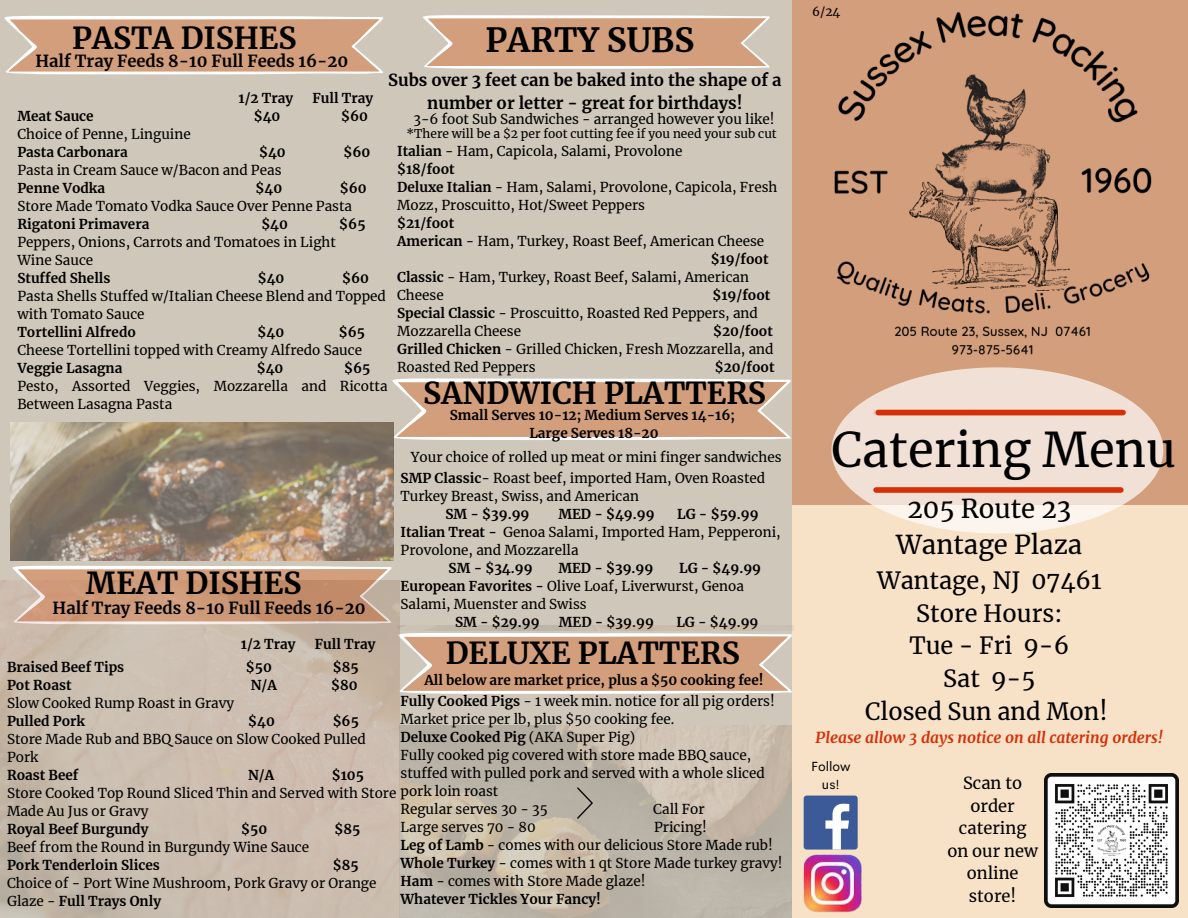
<style>
.page{position:relative;width:1188px;height:918px;background:#cfc8ba}
.page>*{position:absolute;margin:0;border:0;box-sizing:border-box;transform-origin:0 0}
.t1{font:47.25px "Merriweather";color:#000}
.t2{font:700 33px "Merriweather";color:#000}
.t3{font:700 30px "Merriweather";color:#000}
.t4{font:25.65px/36px "Merriweather";color:#000;text-align:center}
.t5{font:23.55px/32.7px "Merriweather";color:#000;text-align:center}
.t6{font:700 16.5px/22.5px "Merriweather";color:#000;text-align:center}
.t7{font:16.5px/22.5px "Merriweather";color:#000;text-align:center}
.t8{font:italic 700 15.3px "Merriweather";color:#d62f07}
.t9{font:13.5px/18px "Merriweather";color:#000}
.t10{font:700 13.5px/18px "Merriweather";color:#000;text-align:center}
.t11{font:13.35px/18px "Cerebri Sans";color:#000;text-align:center}
.t12{font:12px "Merriweather";color:#000}
.s1{font-weight:700}
</style>
<div class="page">
<div style="left:792px;top:0;width:396px;height:507px;background:#d39e7b"></div>
<img style="left:834px;top:12px;width:318px;height:343px">
<div style="left:792px;top:505px;width:396px;height:413px;background:#f7e2c8"></div>
<svg style="left:831px;top:367px;width:332px;height:166px;fill:#f1e0d5"></svg>
<div style="left:876px;top:487px;width:245px;height:6px;background:#d62f07"></div>
<svg style="left:423px;top:15px;width:347px;height:54px"></svg>
<svg style="left:392px;top:378px;width:399px;height:63px"></svg>
<svg style="left:399px;top:631px;width:393px;height:64px"></svg>
<svg style="left:4px;top:16px;width:380px;height:59px"></svg>
<svg style="left:8px;top:565px;width:388px;height:16px"></svg>
<img style="left:399px;top:726px;width:393px;height:192px">
<img style="left:0;top:581px;width:399px;height:337px">
<div style="left:878px;top:410px;width:245px;height:5px;background:#d62f07"></div>
<img style="left:1045px;top:773px;width:134px;height:134px">
<div style="left:804px;top:796px;width:54px;height:54px;background:#3d5a98;border-radius:3px"></div>
<svg style="left:825px;top:804px;width:24px;height:46px"></svg>
<img style="left:804px;top:854px;width:58px;height:59px">
<img style="left:11px;top:422px;width:382px;height:139px">
<p class="t3" style="left:72px;top:20px;width:226px">PASTA DISHES</p>
<h3 class="t2" style="left:485px;top:20px;width:211px">PARTY SUBS</h3>
<h3 class="t6" style="left:388px;top:69px;width:395px">Subs over 3 feet can be baked into the shape of a number or letter - great for birthdays!</h3>
<h5 class="t9" style="left:414px;top:110px;width:362px">3-6 foot Sub Sandwiches - arranged however you like!</h5>
<p class="t6" style="left:36px;top:50px;width:314px">Half Tray Feeds 8-10 Full Feeds 16-20</p>
<p class="t10" style="left:239px;top:90px;width:56px">1/2 Tray</p>
<p class="t10" style="left:313px;top:90px;width:62px">Full Tray</p>
<h5 class="t10" style="left:17px;top:107px;width:78px">Meat Sauce</h5>
<h5 class="t10" style="left:254px;top:107px;width:28px">$40</h5>
<h5 class="t10" style="left:341px;top:107px;width:28px">$60</h5>
<h5 class="t9" style="left:17px;top:125px;width:175px">Choice of Penne, Linguine<br><span class="s1">Pasta Carbonara</span></h5>
<h4 class="t12" style="left:407px;top:126px;width:372px">*There will be a $2 per foot cutting fee if you need your sub cut</h4>
<p class="t9" style="left:397px;top:142px;width:287px"><span class="s1">Italian</span> - Ham, Capicola, Salami, Provolone</p>
<p class="t10" style="left:397px;top:160px;width:59px">$18/foot</p>
<p class="t9" style="left:397px;top:178px;width:382px"><span class="s1">Deluxe Italian</span> - Ham, Salami, Provolone, Capicola, Fresh</p>
<p class="t9" style="left:397px;top:196px;width:249px">Mozz, Proscuitto, Hot/Sweet Peppers</p>
<p class="t10" style="left:397px;top:214px;width:59px">$21/foot</p>
<p class="t9" style="left:397px;top:232px;width:369px"><span class="s1">American</span> - Ham, Turkey, Roast Beef, American Cheese</p>
<p class="t10" style="left:711px;top:250px;width:59px">$19/foot</p>
<p class="t9" style="left:397px;top:268px;width:353px"><span class="s1">Classic</span> - Ham, Turkey, Roast Beef, Salami, American</p>
<p class="t9" style="left:397px;top:286px;width:48px">Cheese</p>
<h5 class="t10" style="left:259px;top:143px;width:28px">$40</h5>
<h5 class="t10" style="left:343px;top:143px;width:28px">$60</h5>
<h5 class="t9" style="left:17px;top:161px;width:266px">Pasta in Cream Sauce w/Bacon and Peas<br><span class="s1">Penne Vodka</span></h5>
<h5 class="t9" style="left:17px;top:179px;width:351px;text-indent:322px"><span class="s1">$60<br></span>Store Made Tomato Vodka Sauce Over Penne Pasta<br><span class="s1">Rigatoni Primavera</span></h5>
<h5 class="t10" style="left:255px;top:179px;width:28px">$40</h5>
<h5 class="t10" style="left:261px;top:215px;width:28px">$40</h5>
<h5 class="t10" style="left:339px;top:215px;width:28px">$65</h5>
<h5 class="t9" style="left:17px;top:233px;width:320px">Peppers, Onions, Carrots and Tomatoes in Light<br>Wine Sauce<br><span class="s1">Stuffed Shells</span></h5>
<h5 class="t9" style="left:17px;top:269px;width:370px;text-indent:325px"><span class="s1">$60<br></span>Pasta Shells Stuffed w/Italian Cheese Blend and Topped with Tomato Sauce<br><span class="s1">Tortellini Alfredo</span></h5>
<h5 class="t10" style="left:258px;top:269px;width:28px">$40</h5>
<p class="t9" style="left:397px;top:286px;width:375px;text-indent:315px"><span class="s1">$19/foot<br>Special Classic</span> - Proscuitto, Roasted Red Peppers, and<br>Mozzarella Cheese</p>
<p class="t9" style="left:397px;top:322px;width:378px;text-align:justify;text-indent:316px"><span class="s1">$20/foot Grilled Chicken</span> - Grilled Chicken, Fresh Mozzarella, and Roasted Red Peppers</p>
<h5 class="t9" style="left:17px;top:323px;width:349px;text-indent:321px"><span class="s1">$65<br></span>Cheese Tortellini topped with Creamy Alfredo Sauce<br><span class="s1">Veggie Lasagna</span></h5>
<h5 class="t10" style="left:258px;top:323px;width:28px">$40</h5>
<p class="t10" style="left:715px;top:358px;width:61px">$20/foot</p>
<h5 class="t9" style="left:17px;top:359px;width:372px;text-indent:327px"><span class="s1">$65<br></span>Pesto, Assorted Veggies, Mozzarella and Ricotta<br>Between Lasagna Pasta</h5>
<h5 class="t10" style="left:257px;top:359px;width:28px">$40</h5>
<h6 class="t3" style="left:423px;top:375px;width:344px">SANDWICH PLATTERS</h6>
<p class="t10" style="left:450px;top:406px;width:287px">Small Serves 10-12; Medium Serves 14-16;<br>Large Serves 18-20</p>
<h2 class="t3" style="left:86px;top:565px;width:217px">MEAT DISHES</h2>
<p class="t6" style="left:53px;top:597px;width:314px">Half Tray Feeds 8-10 Full Feeds 16-20</p>
<h6 class="t9" style="left:411px;top:449px;width:372px">Your choice of rolled up meat or mini finger sandwiches</h6>
<h1 class="t9" style="left:401px;top:469px;width:366px"><span class="s1">SMP Classic</span>- Roast beef, imported Ham, Oven Roasted</h1>
<h1 class="t9" style="left:401px;top:487px;width:240px">Turkey Breast, Swiss, and American</h1>
<h1 class="t10" style="left:445px;top:505px;width:86px">SM - $39.99</h1>
<h1 class="t10" style="left:558px;top:505px;width:98px">MED - $49.99</h1>
<h1 class="t10" style="left:677px;top:505px;width:83px">LG - $59.99</h1>
<h1 class="t9" style="left:401px;top:523px;width:382px"><span class="s1">Italian Treat -</span> Genoa Salami, Imported Ham, Pepperoni,</h1>
<h1 class="t9" style="left:401px;top:541px;width:180px">Provolone, and Mozzarella</h1>
<h1 class="t10" style="left:449px;top:559px;width:86px">SM - $34.99</h1>
<h1 class="t10" style="left:558px;top:559px;width:97px">MED - $39.99</h1>
<h1 class="t10" style="left:679px;top:559px;width:84px">LG - $49.99</h1>
<h1 class="t9" style="left:401px;top:577px;width:345px"><span class="s1">European Favorites -</span> Olive Loaf, Liverwurst, Genoa</h1>
<h1 class="t9" style="left:401px;top:595px;width:188px">Salami, Muenster and Swiss</h1>
<h1 class="t10" style="left:455px;top:613px;width:86px">SM - $29.99</h1>
<h1 class="t10" style="left:559px;top:613px;width:97px">MED - $39.99</h1>
<h1 class="t10" style="left:676px;top:613px;width:84px">LG - $49.99</h1>
<h4 class="t10" style="left:241px;top:635px;width:56px">1/2 Tray</h4>
<h4 class="t10" style="left:315px;top:635px;width:62px">Full Tray</h4>
<h6 class="t3" style="left:446px;top:635px;width:296px">DELUXE PLATTERS</h6>
<p class="t9" style="left:401px;top:692px;width:376px"><span class="s1">Fully Cooked Pigs</span> - 1 week min. notice for all pig orders!<br>Market price per lb, plus $50 cooking fee.<br><span class="s1">Deluxe Cooked Pig</span> (AKA Super Pig)<br>Fully cooked pig covered with store made BBQ sauce, stuffed with pulled pork and served with a whole sliced pork loin roast<br>Regular serves 30 - 35</p>
<h6 class="t10" style="left:7px;top:659px;width:119px">Braised Beef Tips</h6>
<h6 class="t10" style="left:246px;top:659px;width:28px">$50</h6>
<h6 class="t10" style="left:333px;top:659px;width:27px">$85</h6>
<h6 class="t10" style="left:7px;top:677px;width:66px">Pot Roast</h6>
<h6 class="t10" style="left:251px;top:677px;width:28px">N/A</h6>
<h6 class="t10" style="left:331px;top:677px;width:28px">$80</h6>
<h6 class="t9" style="left:7px;top:695px;width:229px">Slow Cooked Rump Roast in Gravy<br><span class="s1">Pulled Pork</span></h6>
<h2 class="t10" style="left:424px;top:671px;width:341px">All below are market price, plus a $50 cooking fee!</h2>
<h6 class="t9" style="left:7px;top:713px;width:360px;text-indent:326px"><span class="s1">$65<br></span>Store Made Rub and BBQ Sauce on Slow Cooked Pulled<br>Pork<br><span class="s1">Roast Beef</span></h6>
<h6 class="t10" style="left:248px;top:713px;width:28px">$40</h6>
<h6 class="t9" style="left:7px;top:767px;width:391px;text-indent:325px"><span class="s1">$105<br></span>Store Cooked Top Round Sliced Thin and Served with Store<br>Made Au Jus or Gravy<br><span class="s1">Royal Beef Burgundy</span></h6>
<h6 class="t10" style="left:248px;top:767px;width:28px">N/A</h6>
<p class="t9" style="left:653px;top:800px;width:53px">Call For</p>
<p class="t9" style="left:401px;top:818px;width:384px;text-indent:254px">Pricing!<br><span class="s1">Leg of Lamb</span> - comes with our delicious Store Made rub!<br><span class="s1">Whole Turkey</span> - comes with 1 qt Store Made turkey gravy!<br><span class="s1">Ham</span> - comes with Store Made glaze!<br><span class="s1">Whatever Tickles Your Fancy!</span></p>
<p class="t9" style="left:401px;top:818px;width:137px">Large serves 70 - 80</p>
<h6 class="t10" style="left:241px;top:821px;width:28px">$50</h6>
<h6 class="t10" style="left:335px;top:821px;width:27px">$85</h6>
<h6 class="t9" style="left:7px;top:839px;width:304px">Beef from the Round in Burgundy Wine Sauce<br><span class="s1">Pork Tenderloin Slices</span></h6>
<h6 class="t9" style="left:7px;top:857px;width:371px;text-indent:326px"><span class="s1">$85<br></span>Choice of - Port Wine Mushroom, Pork Gravy or Orange<br>Glaze - <span class="s1">Full Trays Only</span></h6>
<p class="t12" style="left:812px;top:5px;width:30px">6/24</p>
<p class="t1" style="left:831px;top:421px;width:346px">Catering Menu</p>
<h2 class="t4" style="left:896px;top:491px;width:188px">205 Route 23<br>Wantage Plaza</h2>
<h2 class="t5" style="left:865px;top:565px;width:244px">Wantage, NJ 07461<br>Store Hours:<br>Tue - Fri 9-6<br>Sat 9-5<br>Closed Sun and Mon!</h2>
<h2 class="t8" style="left:816px;top:728px;width:349px">Please allow 3 days notice on all catering orders!</h2>
<p class="t11" style="left:811px;top:757px;width:41px">Follow us!</p>
<h6 class="t7" style="left:947px;top:772px;width:92px">Scan to order catering on our new online store!</h6>
</div>
